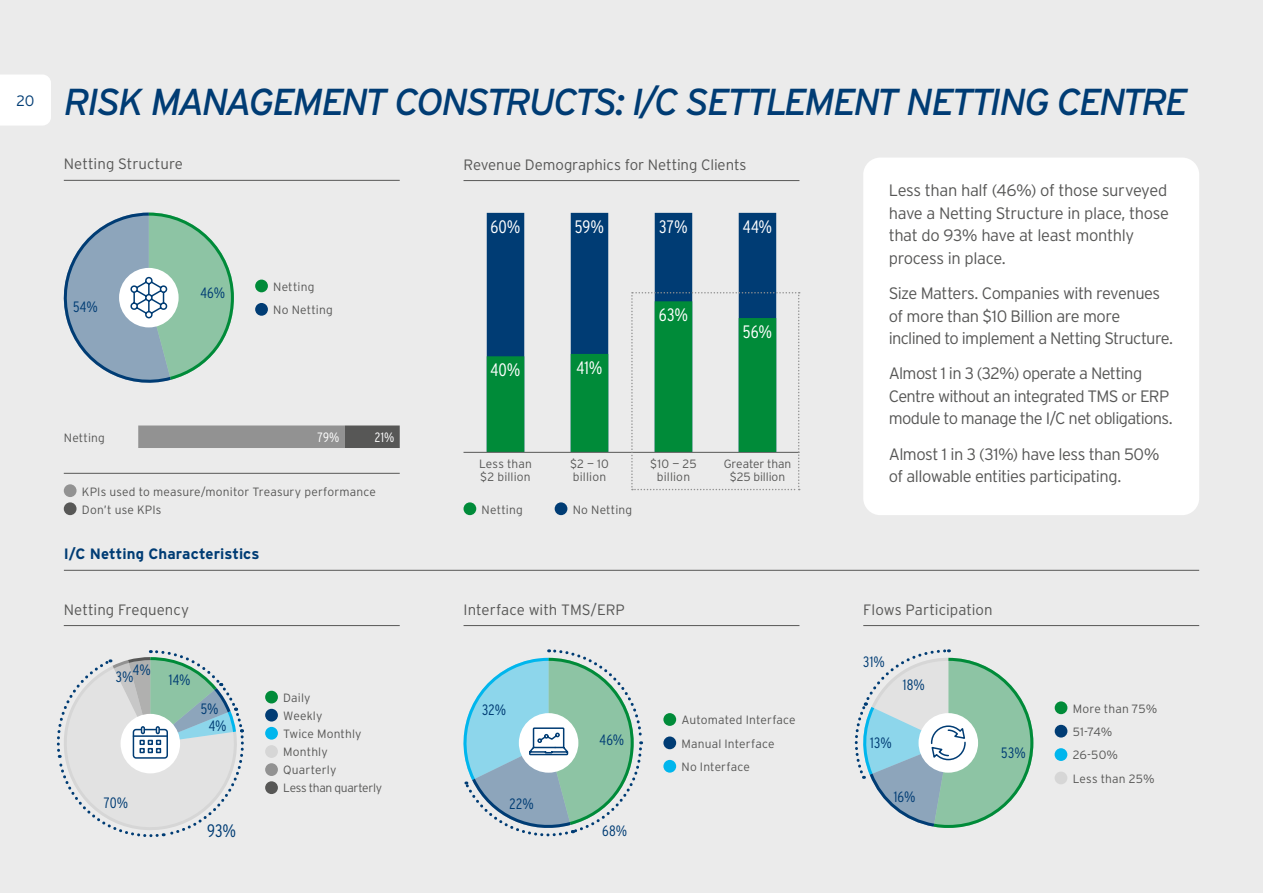
<style>
.page{position:relative;width:1263px;height:893px;background:#ebebeb}
.page>*{position:absolute;margin:0;border:0;box-sizing:border-box;transform-origin:0 0}
.t1{font:italic 37.5px "Interstate";letter-spacing:-.075em;color:#003c74}
.t2{font:300 condensed 18px "Interstate";letter-spacing:.005em;color:#fff}
.t3{font:300 condensed 18px "Interstate";color:#003c74}
.t4{font:300 16.5px/22.5px "Interstate";letter-spacing:-.035em;color:#575756}
.t5{font:300 15px "Interstate";color:#575756}
.t6{font:300 condensed 15px/17.9px "Interstate";letter-spacing:.015em;color:#003c74;text-align:center}
.t7{font:700 15px "Interstate";letter-spacing:.005em;color:#003c74}
.t8{font:300 15px "Interstate";color:#003c74}
.t9{font:300 condensed 13.5px "Interstate";color:#fff}
.t10{font:300 12px/23.4px "Interstate";letter-spacing:.01em;color:#575756}
.t11{font:300 12px/13.5px "Interstate";letter-spacing:-.01em;color:#575756;text-align:center}
</style>
<div class="page">
<div style="left:0;top:75px;width:51px;height:51px;background:#fff"></div>
<hr style="left:463px;top:180px;width:336px;height:1px;background:#575756">
<div style="left:487px;top:213px;width:37px;height:239px;background:#003c74"></div>
<div style="left:487px;top:356px;width:37px;height:96px;background:#008b39"></div>
<div style="left:571px;top:213px;width:37px;height:239px;background:#003c74"></div>
<div style="left:571px;top:354px;width:37px;height:98px;background:#008b39"></div>
<div style="left:655px;top:213px;width:37px;height:239px;background:#003c74"></div>
<div style="left:463px;top:502px;width:13px;height:13px;background:#008b39;border-radius:50%"></div>
<div style="left:555px;top:502px;width:12px;height:13px;background:#003c74;border-radius:50%"></div>
<hr style="left:463px;top:452px;width:336px;height:1px;background:#575756">
<div style="left:739px;top:213px;width:37px;height:239px;background:#003c74"></div>
<div style="left:255px;top:280px;width:13px;height:12px;background:#008b39;border-radius:50%"></div>
<div style="left:255px;top:303px;width:13px;height:13px;background:#003c74;border-radius:50%"></div>
<div style="left:265px;top:691px;width:13px;height:12px;background:#008b39;border-radius:50%"></div>
<div style="left:265px;top:709px;width:13px;height:12px;background:#003c74;border-radius:50%"></div>
<div style="left:265px;top:727px;width:13px;height:13px;background:#00b6ed;border-radius:50%"></div>
<div style="left:265px;top:745px;width:13px;height:13px;background:#d6d6d6;border-radius:50%"></div>
<div style="left:265px;top:763px;width:13px;height:13px;background:#929292;border-radius:50%"></div>
<div style="left:265px;top:781px;width:13px;height:13px;background:#575756;border-radius:50%"></div>
<hr style="left:64px;top:180px;width:336px;height:1px;background:#575756">
<hr style="left:64px;top:625px;width:336px;height:1px;background:#575756">
<div style="left:138px;top:425px;width:207px;height:23px;background:#929292"></div>
<div style="left:345px;top:425px;width:55px;height:23px;background:#575756"></div>
<svg style="left:631px;top:292px;width:169px;height:198px"></svg>
<svg style="left:56px;top:650px;width:188px;height:188px"></svg>
<svg style="left:63px;top:212px;width:171px;height:171px"></svg>
<div style="left:64px;top:484px;width:13px;height:13px;background:#929292;border-radius:50%"></div>
<div style="left:64px;top:502px;width:13px;height:13px;background:#575756;border-radius:50%"></div>
<hr style="left:64px;top:473px;width:336px;height:1px;background:#575756">
<div style="left:863px;top:158px;width:336px;height:357px;background:#fff;border-radius:17px"></div>
<div style="left:663px;top:713px;width:13px;height:13px;background:#008b39;border-radius:50%"></div>
<div style="left:663px;top:736px;width:13px;height:13px;background:#003c74;border-radius:50%"></div>
<div style="left:663px;top:760px;width:13px;height:13px;background:#00b6ed;border-radius:50%"></div>
<hr style="left:463px;top:625px;width:336px;height:1px;background:#575756">
<svg style="left:463px;top:649px;width:181px;height:188px"></svg>
<div style="left:1055px;top:701px;width:12px;height:13px;background:#008b39;border-radius:50%"></div>
<div style="left:1055px;top:725px;width:12px;height:13px;background:#003c74;border-radius:50%"></div>
<div style="left:1054px;top:748px;width:13px;height:13px;background:#00b6ed;border-radius:50%"></div>
<div style="left:1054px;top:772px;width:13px;height:12px;background:#d6d6d6;border-radius:50%"></div>
<hr style="left:863px;top:625px;width:336px;height:1px;background:#575756">
<svg style="left:854px;top:649px;width:180px;height:179px"></svg>
<hr style="left:64px;top:570px;width:1135px;height:1px;background:#575756">
<p class="t8" style="left:16px;top:92px;width:20px">20</p>
<h1 class="t1" style="left:64px;top:79px;width:1126px">RISK MANAGEMENT CONSTRUCTS: I/C SETTLEMENT NETTING CENTRE</h1>
<p class="t5" style="left:64px;top:155px;width:121px">Netting Structure</p>
<p class="t6" style="left:73px;top:298px;width:26px">54%</p>
<p class="t6" style="left:200px;top:284px;width:26px">46%</p>
<p class="t10" style="left:273px;top:275px;width:61px">Netting<br>No Netting</p>
<p class="t10" style="left:64px;top:426px;width:43px">Netting</p>
<p class="t9" style="left:317px;top:429px;width:23px">79%</p>
<p class="t9" style="left:375px;top:429px;width:21px">21%</p>
<p class="t10" style="left:82px;top:482px;width:296px;line-height:18px">KPIs used to measure/monitor Treasury performance<br>Don’t use KPIs</p>
<p class="t7" style="left:64px;top:545px;width:197px">I/C Netting Characteristics</p>
<p class="t5" style="left:64px;top:600px;width:127px">Netting Frequency</p>
<p class="t6" style="left:133px;top:661px;width:19px">4%</p>
<p class="t6" style="left:116px;top:668px;width:19px">3%</p>
<p class="t6" style="left:169px;top:670px;width:23px">14%</p>
<p class="t6" style="left:201px;top:699px;width:27px">5%<br>4%</p>
<p class="t6" style="left:104px;top:793px;width:26px">70%</p>
<p class="t3" style="left:207px;top:820px;width:30px">93%</p>
<p class="t10" style="left:283px;top:688px;width:100px;line-height:18.1px">Daily<br>Weekly<br>Twice Monthly<br>Monthly<br>Quarterly<br>Less than quarterly</p>
<p class="t5" style="left:463px;top:155px;width:285px">Revenue Demographics for Netting Clients</p>
<p class="t2" style="left:490px;top:215px;width:32px">60%</p>
<p class="t2" style="left:490px;top:359px;width:32px">40%</p>
<p class="t2" style="left:575px;top:215px;width:31px">59%</p>
<p class="t2" style="left:577px;top:356px;width:27px">41%</p>
<p class="t2" style="left:659px;top:215px;width:30px">37%</p>
<p class="t2" style="left:659px;top:304px;width:31px">63%</p>
<p class="t2" style="left:743px;top:215px;width:31px">44%</p>
<p class="t2" style="left:743px;top:320px;width:31px">56%</p>
<p class="t10" style="left:479px;top:457px;width:54px;line-height:13.5px">Less than $2 billion</p>
<p class="t10" style="left:570px;top:457px;width:40px;line-height:13.5px">$2 — 10 billion</p>
<p class="t10" style="left:650px;top:457px;width:48px;line-height:13.5px;text-align:center">$10 — 25 billion</p>
<p class="t11" style="left:724px;top:457px;width:69px">Greater than $25 billion</p>
<p class="t10" style="left:482px;top:498px;width:43px">Netting</p>
<p class="t10" style="left:573px;top:498px;width:61px">No Netting</p>
<p class="t5" style="left:463px;top:600px;width:163px">Interface with TMS/ERP</p>
<p class="t6" style="left:482px;top:701px;width:26px">32%</p>
<p class="t6" style="left:510px;top:795px;width:26px">22%</p>
<p class="t6" style="left:599px;top:731px;width:26px">46%</p>
<p class="t6" style="left:602px;top:822px;width:27px">68%</p>
<p class="t10" style="left:681px;top:708px;width:116px">Automated Interface<br>Manual Interface<br>No Interface</p>
<p class="t4" style="left:889px;top:179px;width:282px">Less than half (46%) of those surveyed have a Netting Structure in place, those that do 93% have at least monthly process in place.</p>
<p class="t4" style="left:889px;top:282px;width:286px">Size Matters. Companies with revenues of more than $10 Billion are more inclined to implement a Netting Structure.</p>
<p class="t4" style="left:889px;top:362px;width:285px">Almost 1 in 3 (32%) operate a Netting<br>Centre without an integrated TMS or ERP module to manage the I/C net obligations.</p>
<p class="t4" style="left:889px;top:442px;width:272px">Almost 1 in 3 (31%) have less than 50% of allowable entities participating.</p>
<p class="t5" style="left:863px;top:600px;width:131px">Flows Participation</p>
<p class="t6" style="left:863px;top:652px;width:23px">31%</p>
<p class="t6" style="left:903px;top:676px;width:24px">18%</p>
<p class="t6" style="left:870px;top:733px;width:23px">13%</p>
<p class="t6" style="left:894px;top:787px;width:23px">16%</p>
<p class="t6" style="left:1001px;top:743px;width:26px">53%</p>
<p class="t10" style="left:1073px;top:697px;width:86px">More than 75%<br>51-74%<br>26-50%<br>Less than 25%</p>
</div>
